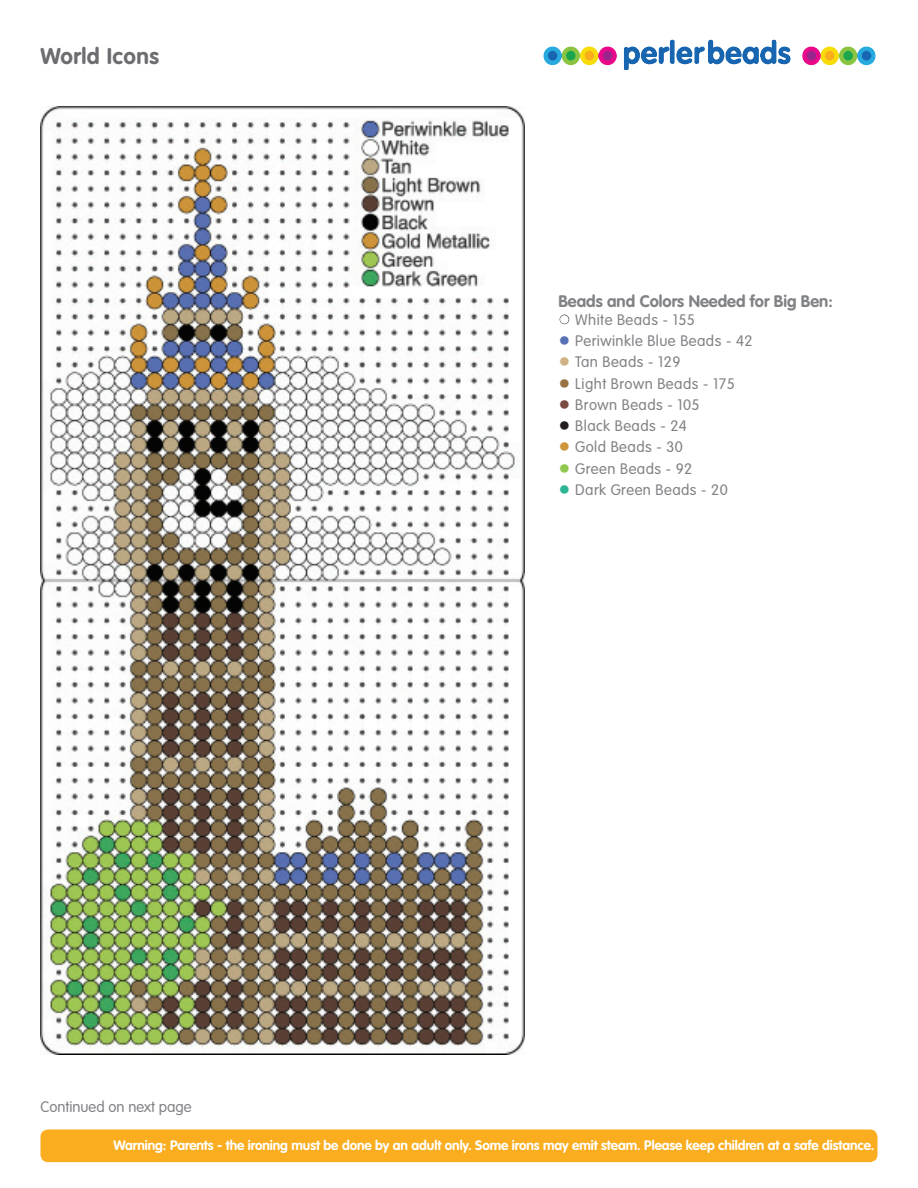
<style>
.page{position:relative;width:918px;height:1188px;background:#fff}
.page>*{position:absolute;margin:0;border:0;box-sizing:border-box;transform-origin:0 0}
.t1{font:700 22.5px "VAG Rounded";letter-spacing:.02em;color:#6c6d70}
.t2{font:700 16.5px "VAG Rounded";color:#808285}
.t3{font:300 15px "VAG Rounded";letter-spacing:.03em;color:#808285}
.t4{font:300 15px "VAG Rounded";color:#808285}
.t5{font:700 13.5px "VAG Rounded";letter-spacing:-.005em;color:#fff}
.s1{font-size:24px;color:#fff}
.s2{font-size:24px;color:#5871b5}
.s3{font-size:24px;color:#d0b185}
.s4{font-size:24px;color:#9a7345}
.s5{font-size:24px;color:#7a4942}
.s6{font-size:24px;color:#231f20}
.s7{font-size:24px;color:#cf953a}
.s8{font-size:24px;color:#90c84d}
.s9{font-size:24px;color:#2db494}
</style>
<div class="page">
<div style="left:41px;top:1130px;width:837px;height:32px;background:#faad1e;border-radius:8px"></div>
<img style="left:543px;top:39px;width:333px;height:31px">
<div style="left:560px;top:315px;width:9px;height:9px;border:1px solid #231f20;border-radius:50%"></div>
<img style="left:40px;top:107px;width:485px;height:948px">
<h1 class="t1" style="left:40px;top:43px;width:120px">World Icons</h1>
<p class="t4" style="left:40px;top:1098px;width:153px">Continued on next page</p>
<p class="t2" style="left:558px;top:291px;width:276px">Beads and Colors Needed for Big Ben:</p>
<p class="t3" style="left:558px;top:311px;width:138px"><span class="s1">•</span> White Beads - 155</p>
<p class="t3" style="left:558px;top:332px;width:196px"><span class="s2">•</span> Periwinkle Blue Beads - 42</p>
<p class="t3" style="left:558px;top:354px;width:123px"><span class="s3">•</span> Tan Beads - 129</p>
<p class="t3" style="left:558px;top:375px;width:178px"><span class="s4">•</span> Light Brown Beads - 175</p>
<p class="t3" style="left:558px;top:396px;width:143px"><span class="s5">•</span> Brown Beads - 105</p>
<p class="t3" style="left:558px;top:417px;width:130px"><span class="s6">•</span> Black Beads - 24</p>
<p class="t3" style="left:558px;top:439px;width:126px"><span class="s7">•</span> Gold Beads - 30</p>
<p class="t3" style="left:558px;top:460px;width:135px"><span class="s8">•</span> Green Beads - 92</p>
<p class="t3" style="left:558px;top:481px;width:171px"><span class="s9">•</span> Dark Green Beads - 20</p>
<p class="t5" style="left:114px;top:1137px;width:762px">Warning: Parents - the ironing must be done by an adult only. Some irons may emit steam. Please keep children at a safe distance.</p>
</div>
